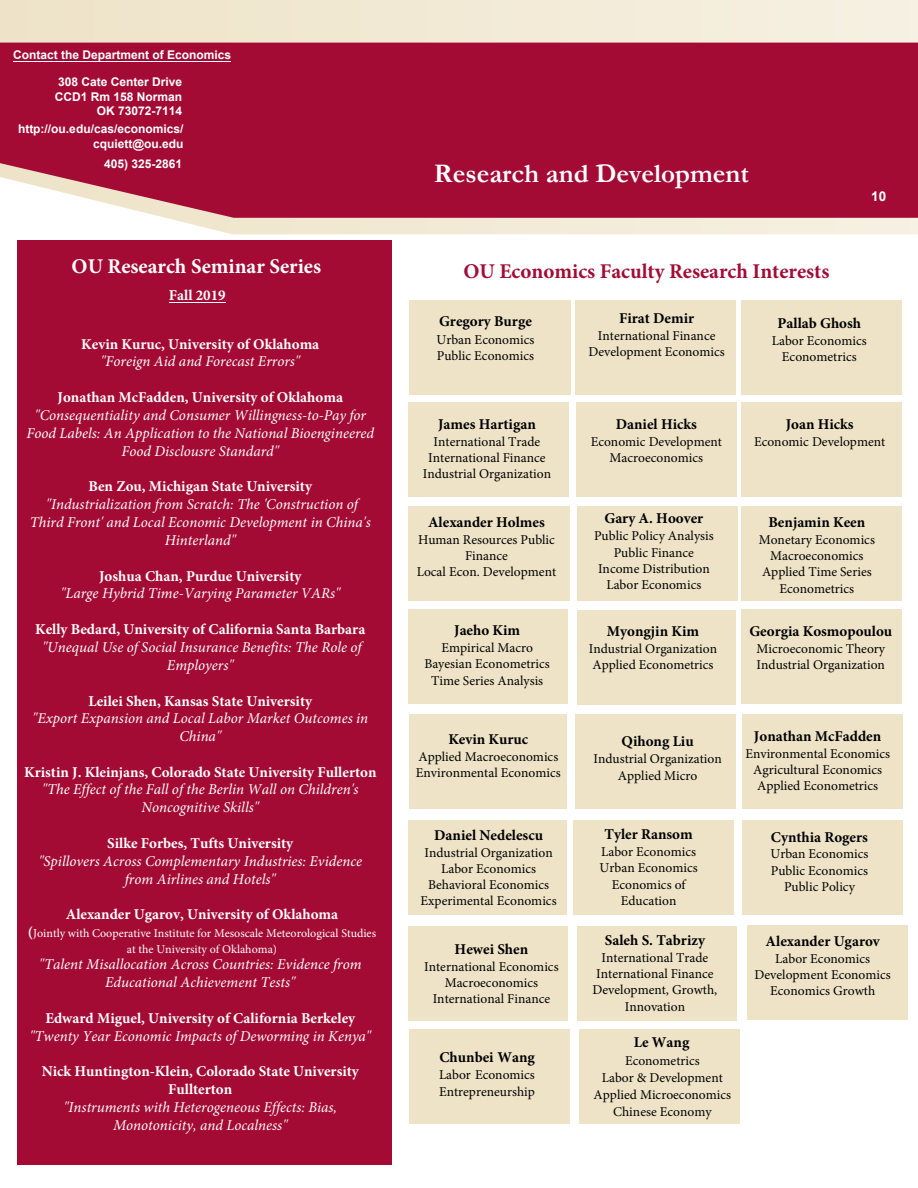
<style>
.page{position:relative;width:918px;height:1188px;background:#fff}
.page>*{position:absolute;margin:0;border:0;box-sizing:border-box;transform-origin:0 0}
.t1{font:700 27px "Garamond";color:#fff}
.t2{font:700 21px "Minion Pro";color:#a30b35}
.t3{font:700 21px "Minion Pro";color:#fff}
.t4{font:italic 15px/17.9px "Minion Pro";color:#fff;text-align:center}
.t5{font:700 15px/17.9px "Minion Pro";color:#fff;text-align:center}
.t6{font:700 15px "Minion Pro";color:#000}
.t7{font:13.5px/16.2px "Minion Pro";color:#000;text-align:center}
.t8{font:700 13.5px "Arial";color:#fff}
.t9{font:12px/15.6px "Minion Pro";color:#fff;text-align:center}
.t10{font:700 12px/14.2px "Arial";color:#fff;text-align:right}
.t11{font:700 12px/14.2px "Arial";color:#fff;text-align:right}
.s1{font-style:inherit}
.s2{color:#a30a35}
.s3{font-weight:700;font-size:15px}
</style>
<div class="page">
<div style="left:18px;top:240px;width:374px;height:925px;background:#a30b35"></div>
<svg style="left:620px;top:732px;width:288px;height:392px"></svg>
<svg style="left:0;top:0;width:918px;height:234px;background:#f2e9d7"></svg>
<div style="left:0;top:43px;width:918px;height:175px;background:#a30b35"></div>
<hr style="left:169px;top:303px;width:57px;height:1px;background:#fff">
<div style="left:409px;top:300px;width:161px;height:94px;background:#eee3c7"></div>
<div style="left:409px;top:402px;width:160px;height:94px;background:#eee3c7"></div>
<div style="left:408px;top:506px;width:161px;height:94px;background:#eee3c7"></div>
<div style="left:408px;top:609px;width:160px;height:95px;background:#eee3c7"></div>
<div style="left:410px;top:714px;width:157px;height:95px;background:#eee3c7"></div>
<div style="left:408px;top:821px;width:159px;height:94px;background:#eee3c7"></div>
<div style="left:408px;top:927px;width:160px;height:94px;background:#eee3c7"></div>
<div style="left:577px;top:610px;width:158px;height:95px;background:#eee3c7"></div>
<div style="left:575px;top:300px;width:161px;height:95px;background:#eee3c7"></div>
<div style="left:742px;top:301px;width:160px;height:94px;background:#eee3c7"></div>
<div style="left:576px;top:403px;width:160px;height:94px;background:#eee3c7"></div>
<div style="left:577px;top:506px;width:160px;height:94px;background:#eee3c7"></div>
<div style="left:742px;top:402px;width:160px;height:94px;background:#eee3c7"></div>
<div style="left:742px;top:506px;width:160px;height:94px;background:#eee3c7"></div>
<div style="left:741px;top:610px;width:161px;height:94px;background:#eee3c7"></div>
<div style="left:575px;top:714px;width:160px;height:94px;background:#eee3c7"></div>
<div style="left:742px;top:715px;width:161px;height:94px;background:#eee3c7"></div>
<div style="left:573px;top:820px;width:161px;height:95px;background:#eee3c7"></div>
<div style="left:742px;top:820px;width:161px;height:94px;background:#eee3c7"></div>
<div style="left:580px;top:1029px;width:160px;height:94px;background:#eee3c7"></div>
<div style="left:409px;top:1030px;width:161px;height:94px;background:#eee3c7"></div>
<hr style="left:13px;top:61px;width:218px;height:1px;background:#fff">
<div style="left:577px;top:927px;width:160px;height:94px;background:#eee3c7"></div>
<p class="t10" style="left:13px;top:48px;width:220px">Contact the Department of Economics</p>
<p class="t11" style="left:55px;top:75px;width:129px">308 Cate Center Dr<span class="s1">ive<br></span>CCD1 Rm 158 Norman<br>OK 730<span class="s1">72-7114</span></p>
<p class="t10" style="left:18px;top:122px;width:167px">http://ou.edu/cas/economics/ cquiett@ou.edu</p>
<p class="t10" style="left:100px;top:158px;width:84px"><span class="s2">(</span>405) 325-2861</p>
<h1 class="t1" style="left:434px;top:155px;width:317px">Research and Development</h1>
<p class="t8" style="left:871px;top:187px;width:17px">10</p>
<h2 class="t3" style="left:72px;top:251px;width:251px">OU Research Seminar Series</h2>
<h2 class="t2" style="left:464px;top:256px;width:367px">OU Economics Faculty Research Interests</h2>
<p class="t5" style="left:169px;top:286px;width:58px">Fall 2019</p>
<p class="t5" style="left:81px;top:335px;width:240px">Kevin Kuruc, University of Oklahoma</p>
<p class="t4" style="left:100px;top:353px;width:201px">"Foreign Aid and Forecast Errors"</p>
<p class="t5" style="left:58px;top:388px;width:287px">Jonathan McFadden, University of Oklahoma</p>
<p class="t4" style="left:26px;top:406px;width:349px">"Consequentiality and Consumer Willingness-to-Pay for<br>Food Labels: An Application to the National Bioengineered<br>Food Disclousre Standard"</p>
<p class="t5" style="left:89px;top:478px;width:225px">Ben Zou, Michigan State University</p>
<p class="t4" style="left:30px;top:496px;width:342px">"Industrialization from Scratch: The 'Construction of<br>Third Front' and Local Economic Development in China's<br>Hinterland"</p>
<p class="t5" style="left:99px;top:567px;width:204px">Joshua Chan, Purdue University</p>
<p class="t4" style="left:60px;top:585px;width:281px">"Large Hybrid Time-Varying Parameter VARs"</p>
<p class="t5" style="left:35px;top:620px;width:332px">Kelly Bedard, University of California Santa Barbara</p>
<p class="t4" style="left:42px;top:638px;width:321px">"Unequal Use of Social Insurance Benefits: The Role of<br>Employers"</p>
<p class="t5" style="left:89px;top:692px;width:225px">Leilei Shen, Kansas State University</p>
<p class="t4" style="left:32px;top:709px;width:337px">"Export Expansion and Local Labor Market Outcomes in<br>China"</p>
<p class="t5" style="left:24px;top:763px;width:354px">Kristin J. Kleinjans, Colorado State University Fullerton</p>
<p class="t4" style="left:42px;top:781px;width:318px">"The Effect of the Fall of the Berlin Wall on Children's<br>Noncognitive Skills"</p>
<p class="t5" style="left:107px;top:834px;width:187px">Silke Forbes, Tufts University</p>
<p class="t4" style="left:38px;top:852px;width:325px">"Spillovers Across Complementary Industries: Evidence from Airlines and Hotels"</p>
<p class="t5" style="left:66px;top:905px;width:274px">Alexander Ugarov, University of Oklahoma</p>
<p class="t9" style="left:28px;top:926px;width:350px"><span class="s3">(</span>Jointly with Cooperative Institute for Mesoscale Meteorological Studies at the University of Oklahoma)</p>
<p class="t4" style="left:39px;top:956px;width:324px">"Talent Misallocation Across Countries: Evidence from<br>Educational Achievement Tests"</p>
<p class="t5" style="left:45px;top:1009px;width:311px">Edward Miguel, University of California Berkeley</p>
<p class="t4" style="left:29px;top:1027px;width:343px">"Twenty Year Economic Impacts of Deworming in Kenya"</p>
<p class="t5" style="left:42px;top:1062px;width:319px">Nick Huntington-Klein, Colorado State University<br>Fullterton</p>
<p class="t4" style="left:63px;top:1098px;width:275px">"Instruments with Heterogeneous Effects: Bias,<br>Monotonicity, and Localness"</p>
<p class="t6" style="left:619px;top:308px;width:77px">Firat Demir</p>
<p class="t7" style="left:589px;top:328px;width:138px">International Finance<br>Development Economics</p>
<p class="t6" style="left:439px;top:311px;width:94px">Gregory Burge</p>
<p class="t7" style="left:436px;top:332px;width:100px;text-align:left">Urban Economics<br>Public Economics</p>
<p class="t6" style="left:778px;top:313px;width:85px">Pallab Ghosh</p>
<p class="t7" style="left:772px;top:332px;width:96px">Labor Economics<br>Econometrics</p>
<p class="t6" style="left:786px;top:413px;width:70px">Joan Hicks</p>
<p class="t7" style="left:754px;top:433px;width:133px">Economic Development</p>
<p class="t6" style="left:616px;top:414px;width:83px">Daniel Hicks</p>
<p class="t7" style="left:591px;top:434px;width:133px">Economic Development<br>Macroeconomics</p>
<p class="t6" style="left:438px;top:414px;width:99px">James Hartigan</p>
<p class="t7" style="left:423px;top:434px;width:130px">International Trade<br>International Finance<br>Industrial Organization</p>
<p class="t6" style="left:604px;top:508px;width:100px">Gary A. Hoover</p>
<p class="t7" style="left:594px;top:528px;width:121px">Public Policy Analysis<br>Public Finance<br>Income Distribution<br>Labor Economics</p>
<p class="t6" style="left:428px;top:512px;width:118px">Alexander Holmes</p>
<p class="t7" style="left:417px;top:532px;width:141px">Human Resources Public<br>Finance<br>Local Econ. Development</p>
<p class="t6" style="left:768px;top:512px;width:98px">Benjamin Keen</p>
<p class="t7" style="left:759px;top:532px;width:118px">Monetary Economics<br>Macroeconomics<br>Applied Time Series<br>Econometrics</p>
<p class="t6" style="left:454px;top:620px;width:68px">Jaeho Kim</p>
<p class="t7" style="left:424px;top:640px;width:127px">Empirical Macro<br>Bayesian Econometrics<br>Time Series Analysis</p>
<p class="t6" style="left:749px;top:621px;width:144px">Georgia Kosmopoulou</p>
<p class="t7" style="left:756px;top:641px;width:130px;text-align:left">Microeconomic Theory<br>Industrial Organization</p>
<p class="t6" style="left:607px;top:621px;width:94px">Myongjin Kim</p>
<p class="t7" style="left:589px;top:641px;width:130px;text-align:left">Industrial Organization<br>Applied Econometrics</p>
<p class="t6" style="left:754px;top:726px;width:129px">Jonathan McFadden</p>
<p class="t7" style="left:745px;top:745px;width:146px">Environmental Economics<br>Agricultural Economics<br>Applied Econometrics</p>
<p class="t6" style="left:448px;top:729px;width:81px">Kevin Kuruc</p>
<p class="t7" style="left:416px;top:749px;width:146px;text-align:left">Applied Macroeconomics<br>Environmental Economics</p>
<p class="t6" style="left:622px;top:731px;width:74px">Qihong Liu</p>
<p class="t7" style="left:594px;top:750px;width:130px;line-height:17.2px">Industrial Organization<br>Applied Micro</p>
<p class="t6" style="left:605px;top:824px;width:90px">Tyler Ransom</p>
<p class="t7" style="left:600px;top:844px;width:100px">Labor Economics<br>Urban Economics<br>Economics of<br>Education</p>
<p class="t6" style="left:434px;top:824px;width:110px">Daniel Nedelescu</p>
<p class="t7" style="left:421px;top:844px;width:138px">Industrial Organization<br>Labor Economics<br>Behavioral Economics<br>Experimental Economics</p>
<p class="t6" style="left:771px;top:826px;width:99px">Cynthia Rogers</p>
<p class="t7" style="left:770px;top:846px;width:100px">Urban Economics<br>Public Economics<br>Public Policy</p>
<p class="t6" style="left:605px;top:930px;width:102px">Saleh S. Tabrizy</p>
<p class="t7" style="left:593px;top:950px;width:126px">International Trade<br>International Finance<br>Development, Growth,<br>Innovation</p>
<p class="t6" style="left:766px;top:931px;width:116px">Alexander Ugarov</p>
<p class="t7" style="left:755px;top:951px;width:138px">Labor Economics<br>Development Economics<br>Economics Growth</p>
<p class="t6" style="left:455px;top:938px;width:75px">Hewei Shen</p>
<p class="t7" style="left:424px;top:958px;width:136px">International Economics<br>Macroeconomics<br>International Finance</p>
<p class="t6" style="left:634px;top:1032px;width:57px">Le Wang</p>
<p class="t7" style="left:594px;top:1052px;width:139px;line-height:17px">Econometrics<br>Labor &amp; Development<br>Applied Microeconomics<br>Chinese Economy</p>
<p class="t6" style="left:439px;top:1047px;width:97px">Chunbei Wang</p>
<p class="t7" style="left:439px;top:1067px;width:97px;text-align:left">Labor Economics<br>Entrepreneurship</p>
</div>
